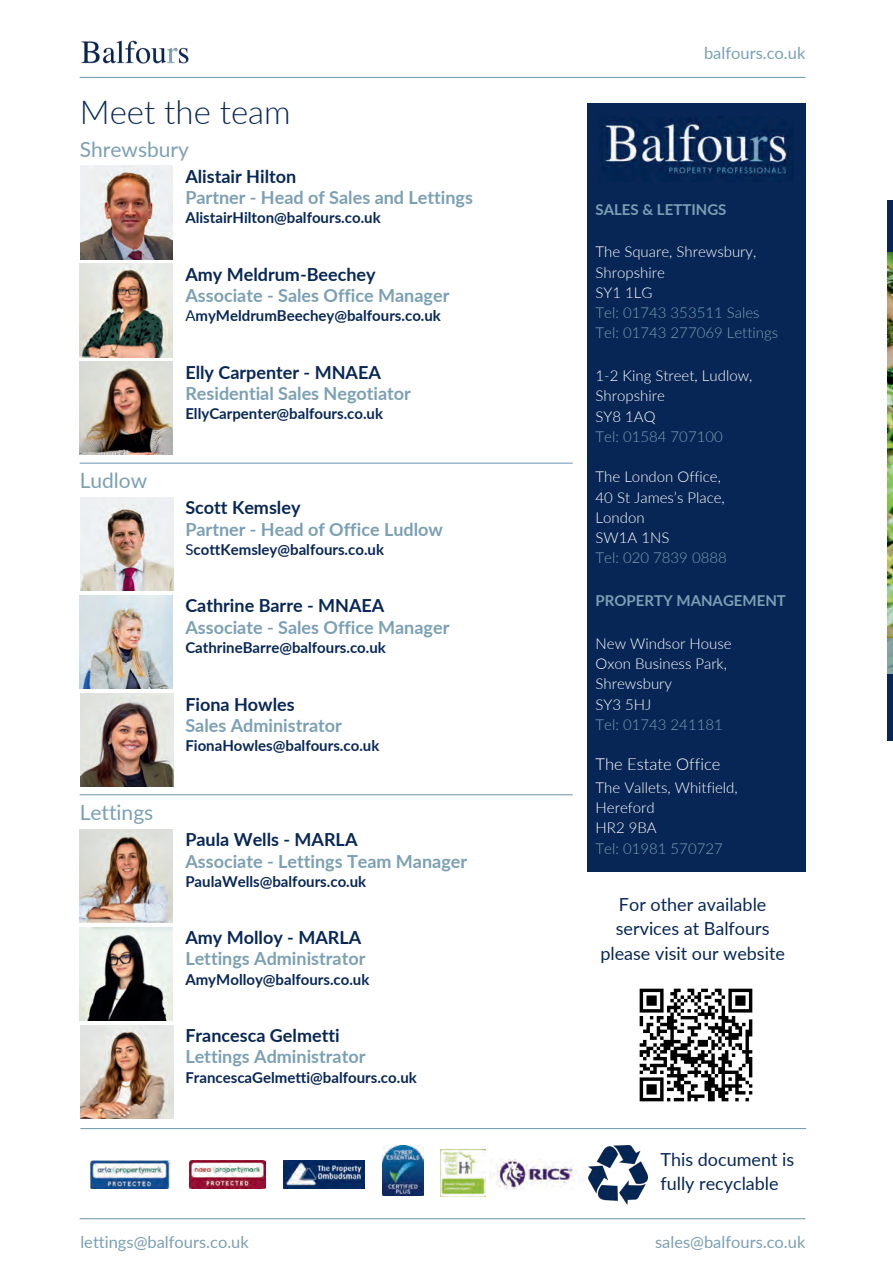
<style>
.page{position:relative;width:893px;height:1263px;background:#fff}
.page>*{position:absolute;margin:0;border:0;box-sizing:border-box;transform-origin:0 0}
.t1{font:300 33px "Lato";color:#082755}
.t2{font:21px "Lato";color:#7ba0b3}
.t3{font:700 18px "Lato";color:#7ba0b3}
.t4{font:700 18px "Lato";color:#082755}
.t5{font:18px/24.8px "Lato";color:#082755}
.t6{font:16.5px "Lato";color:#7ba0b3}
.t7{font:300 16.5px "Lato";color:#fff}
.t8{font:300 15px/20.2px "Lato";color:#fff}
.t9{font:700 15px "Lato";color:#082755}
.t10{font:300 15px/20.2px "Lato";color:#7ba0b3}
.t11{font:700 15px "Lato";color:#082655}
.t12{font:700 15px "Lato";color:#7ba0b3}
.s1{font-weight:400}
</style>
<div class="page">
<img style="left:887px;top:252px;width:6px;height:386px">
<img style="left:81px;top:40px;width:108px;height:24px">
<div style="left:887px;top:200px;width:6px;height:52px;background:#082655"></div>
<div style="left:587px;top:103px;width:218px;height:769px;background:#082655"></div>
<div style="left:887px;top:674px;width:6px;height:66px;background:#082755"></div>
<hr style="left:80px;top:77px;width:725px;height:1px;background:#7ba0b3">
<hr style="left:80px;top:1218px;width:725px;height:1px;background:#7ba0b3">
<hr style="left:80px;top:463px;width:493px;height:1px;background:#7ba0b3">
<hr style="left:80px;top:794px;width:493px;height:1px;background:#7ba0b3">
<img style="left:80px;top:166px;width:93px;height:93px">
<img style="left:80px;top:498px;width:93px;height:93px">
<img style="left:80px;top:829px;width:93px;height:93px">
<img style="left:80px;top:264px;width:93px;height:93px">
<img style="left:80px;top:595px;width:93px;height:94px">
<img style="left:80px;top:927px;width:93px;height:93px">
<img style="left:80px;top:362px;width:93px;height:93px">
<img style="left:80px;top:693px;width:93px;height:93px">
<img style="left:80px;top:1025px;width:93px;height:93px">
<img style="left:589px;top:1146px;width:58px;height:58px">
<img style="left:639px;top:988px;width:114px;height:114px">
<img style="left:603px;top:116px;width:188px;height:60px">
<hr style="left:80px;top:1128px;width:726px;height:1px;background:#7ba0b3">
<img style="left:493px;top:1159px;width:84px;height:30px">
<img style="left:441px;top:1149px;width:45px;height:48px">
<img style="left:382px;top:1146px;width:41px;height:49px">
<img style="left:91px;top:1160px;width:80px;height:28px">
<img style="left:189px;top:1161px;width:77px;height:28px">
<img style="left:283px;top:1161px;width:81px;height:28px">
<svg style="left:887px;top:638px;width:6px;height:36px"></svg>
<h1 class="t1" style="left:80px;top:90px;width:213px">Meet the team</h1>
<p class="t2" style="left:80px;top:134px;width:111px">Shrewsbury</p>
<p class="t4" style="left:185px;top:163px;width:112px">Alistair Hilton</p>
<p class="t3" style="left:185px;top:184px;width:289px">Partner - Head of Sales and Lettings</p>
<p class="t9" style="left:185px;top:207px;width:197px">AlistairHilton@balfours.co.uk</p>
<p class="t4" style="left:185px;top:261px;width:192px">Amy Meldrum-Beechey</p>
<p class="t3" style="left:185px;top:282px;width:266px">Associate - Sales Office Manager</p>
<p class="t9" style="left:185px;top:305px;width:257px"><span class="s1">A</span>myMeldrumBeechey@balfours.co.uk</p>
<p class="t2" style="left:80px;top:466px;width:69px">Ludlow</p>
<p class="t2" style="left:80px;top:797px;width:75px">Lettings</p>
<p class="t4" style="left:185px;top:359px;width:197px">Elly Carpenter - MNAEA</p>
<p class="t3" style="left:185px;top:380px;width:227px">Residential Sales Negotiator</p>
<p class="t9" style="left:185px;top:403px;width:199px">EllyCarpenter@balfours.co.uk</p>
<p class="t4" style="left:185px;top:495px;width:117px">Scott Kemsley</p>
<p class="t3" style="left:185px;top:516px;width:259px">Partner - Head of Office Ludlow</p>
<p class="t11" style="left:185px;top:538px;width:200px"><span class="s1">S</span>cottKemsley@balfours.co.uk</p>
<p class="t4" style="left:185px;top:592px;width:200px">Cathrine Barre - MNAEA</p>
<p class="t3" style="left:185px;top:614px;width:266px">Associate - Sales Office Manager</p>
<p class="t9" style="left:185px;top:636px;width:202px">CathrineBarre@balfours.co.uk</p>
<p class="t4" style="left:185px;top:691px;width:111px">Fiona Howles</p>
<p class="t3" style="left:185px;top:712px;width:158px">Sales Administrator</p>
<p class="t9" style="left:185px;top:735px;width:195px">FionaHowles@balfours.co.uk</p>
<p class="t4" style="left:185px;top:826px;width:174px">Paula Wells - MARLA</p>
<p class="t3" style="left:185px;top:848px;width:283px">Associate - Lettings Team Manager</p>
<p class="t9" style="left:185px;top:870px;width:182px">PaulaWells@balfours.co.uk</p>
<p class="t4" style="left:185px;top:924px;width:177px">Amy Molloy - MARLA</p>
<p class="t3" style="left:185px;top:945px;width:182px">Lettings Administrator</p>
<p class="t9" style="left:185px;top:968px;width:186px">AmyMolloy@balfours.co.uk</p>
<p class="t4" style="left:185px;top:1022px;width:156px">Francesca Gelmetti</p>
<p class="t3" style="left:185px;top:1043px;width:182px">Lettings Administrator</p>
<p class="t11" style="left:185px;top:1066px;width:233px">FrancescaGelmetti@balfours.co.uk</p>
<p class="t6" style="left:80px;top:1230px;width:170px">lettings@balfours.co.uk</p>
<p class="t6" style="left:704px;top:41px;width:103px">balfours.co.uk</p>
<p class="t12" style="left:596px;top:198px;width:132px">SALES &amp; LETTINGS</p>
<p class="t8" style="left:596px;top:241px;width:162px">The Square, Shrewsbury,<br>Shropshire<br>SY1 1LG</p>
<p class="t10" style="left:596px;top:302px;width:184px">Tel: 01743 353511 Sales<br>Tel: 01743 277069 Lettings</p>
<p class="t8" style="left:596px;top:365px;width:158px">1-2 King Street, Ludlow,<br>Shropshire<br>SY8 1AQ</p>
<p class="t10" style="left:596px;top:426px;width:129px">Tel: 01584 707100</p>
<p class="t8" style="left:596px;top:466px;width:131px">The London Office,<br>40 St James’s Place,<br>London<br>SW1A 1NS</p>
<p class="t10" style="left:596px;top:547px;width:133px">Tel: 020 7839 0888</p>
<p class="t12" style="left:596px;top:589px;width:192px">PROPERTY MANAGEMENT</p>
<p class="t8" style="left:596px;top:633px;width:137px">New Windsor House<br>Oxon Business Park,<br>Shrewsbury<br>SY3 5HJ</p>
<p class="t10" style="left:596px;top:714px;width:129px">Tel: 01743 241181</p>
<p class="t7" style="left:596px;top:753px;width:126px">The Estate Office</p>
<p class="t8" style="left:596px;top:777px;width:144px">The Vallets, Whitfield,<br>Hereford<br>HR2 9BA</p>
<p class="t10" style="left:596px;top:837px;width:129px">Tel: 01981 570727</p>
<p class="t5" style="left:600px;top:891px;width:186px;text-align:center">For other available services at Balfours please visit our website</p>
<p class="t5" style="left:660px;top:1146px;width:135px">This document is fully recyclable</p>
<p class="t6" style="left:655px;top:1230px;width:152px">sales@balfours.co.uk</p>
</div>
